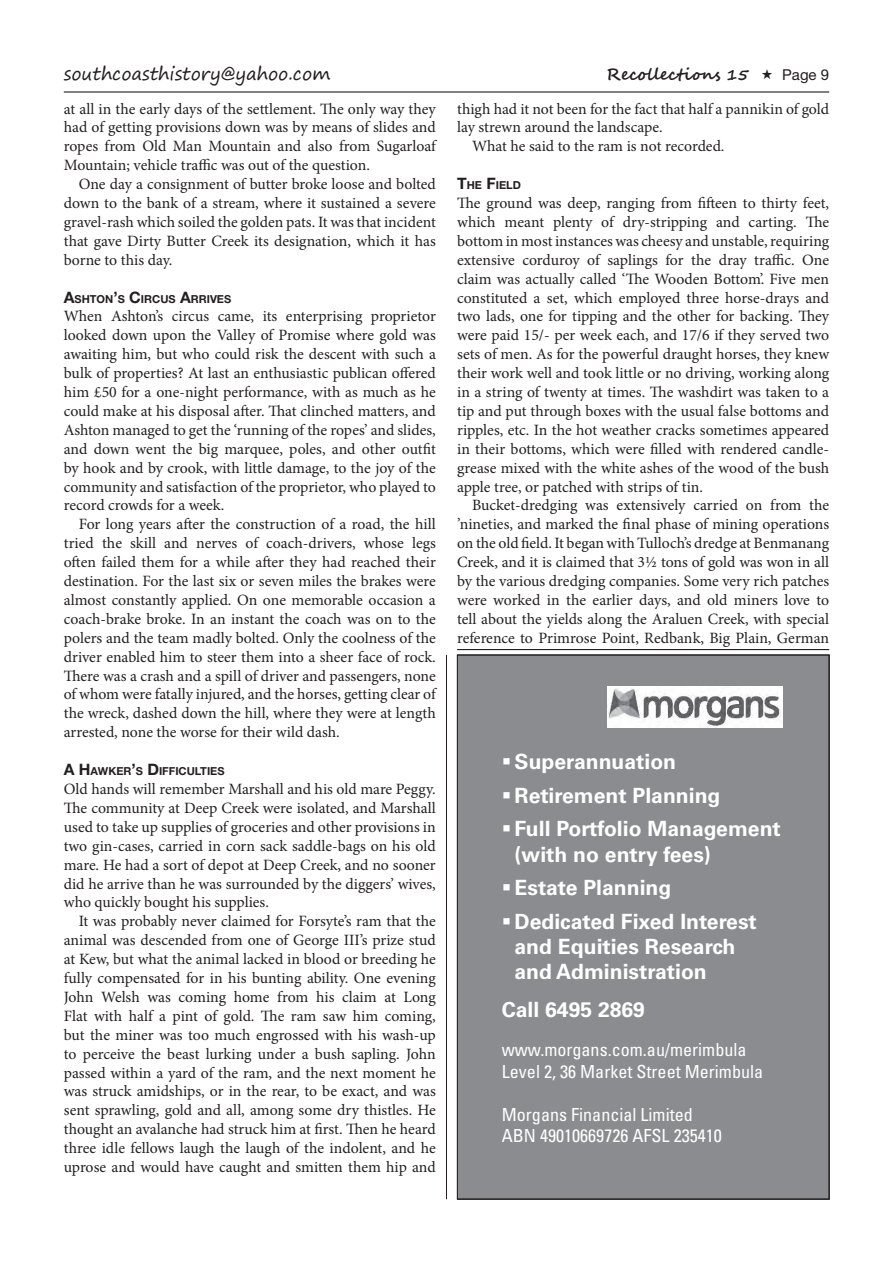
<style>
.page{position:relative;width:893px;height:1263px;background:#fff}
.page>*{position:absolute;margin:0;border:0;box-sizing:border-box;transform-origin:0 0}
.t1{font:700 21px/33.8px "Univers";color:#fff}
.t2{font:condensed 18px/21.6px "Univers";color:#fff}
.t3{font:18px "Segoe Print";color:#231f20}
.t4{font:700 16.5px "Segoe Script";color:#231f20}
.t5{font:15.75px/18.9px "Minion Pro";letter-spacing:-.005em;color:#231f20;text-align:justify}
.t6{font:15px "Helvetica Neue";color:#231f20}
.t7{font:700 10.95px "Helvetica Neue";color:#231f20}
.s1{font-size:15px}
.s2{font-size:15.75px}
</style>
<div class="page">
<hr style="left:64px;top:91px;width:765px;height:2px;background:#231f20">
<div style="left:457px;top:655px;width:372px;height:544px;background:#8a8c8f"></div>
<img style="left:608px;top:687px;width:175px;height:41px">
<hr style="left:446px;top:655px;width:1px;height:544px;background:#231f20">
<hr style="left:457px;top:649px;width:372px;height:1px;background:#231f20">
<p class="t3" style="left:64px;top:57px;width:268px">southcoasthistory@yahoo.com</p>
<p class="t4" style="left:606px;top:61px;width:144px">Recollections <span class="s1">15</span></p>
<p class="t6" style="left:782px;top:66px;width:48px">Page 9</p>
<p class="t5" style="left:64px;top:99px;width:374px">at all in the early days of the settlement. The only way they had of getting provisions down was by means of slides and ropes from Old Man Mountain and also from Sugarloaf Mountain; vehicle traffic was out of the question.</p>
<p class="t5" style="left:64px;top:175px;width:374px;text-indent:15px">One day a consignment of butter broke loose and bolted down to the bank of a stream, where it sustained a severe gravel-rash which soiled the golden pats. It was that incident that gave Dirty Butter Creek its designation, which it has borne to this day.</p>
<p class="t7" style="left:64px;top:292px;width:169px"><span class="s2">A</span>SHTON<span class="s2">’</span>S <span class="s2">C</span>IRCUS <span class="s2">A</span>RRIVES</p>
<p class="t5" style="left:64px;top:307px;width:374px">When Ashton’s circus came, its enterprising proprietor looked down upon the Valley of Promise where gold was awaiting him, but who could risk the descent with such a bulk of properties? At last an enthusiastic publican offered him £50 for a one-night performance, with as much as he could make at his disposal after. That clinched matters, and Ashton managed to get the ‘running of the ropes’ and slides, and down went the big marquee, poles, and other outfit by hook and by crook, with little damage, to the joy of the community and satisfaction of the proprietor, who played to record crowds for a week.</p>
<p class="t5" style="left:64px;top:515px;width:374px;text-indent:15px">For long years after the construction of a road, the hill tried the skill and nerves of coach-drivers, whose legs often failed them for a while after they had reached their destination. For the last six or seven miles the brakes were almost constantly applied. On one memorable occasion a coach-brake broke. In an instant the coach was on to the polers and the team madly bolted. Only the coolness of the driver enabled him to steer them into a sheer face of rock.<br>There was a crash and a spill of driver and passengers, none of whom were fatally injured, and the horses, getting clear of the wreck, dashed down the hill, where they were at length arrested, none the worse for their wild dash.</p>
<p class="t7" style="left:64px;top:764px;width:162px"><span class="s2">A H</span>AWKER<span class="s2">’</span>S <span class="s2">D</span>IFFICULTIES</p>
<p class="t5" style="left:64px;top:779px;width:374px">Old hands will remember Marshall and his old mare Peggy.<br>The community at Deep Creek were isolated, and Marshall used to take up supplies of groceries and other provisions in two gin-cases, carried in corn sack saddle-bags on his old mare. He had a sort of depot at Deep Creek, and no sooner did he arrive than he was surrounded by the diggers’ wives, who quickly bought his supplies.</p>
<p class="t5" style="left:64px;top:912px;width:374px;text-indent:15px">It was probably never claimed for Forsyte’s ram that the animal was descended from one of George III’s prize stud at Kew, but what the animal lacked in blood or breeding he fully compensated for in his bunting ability. One evening John Welsh was coming home from his claim at Long Flat with half a pint of gold. The ram saw him coming, but the miner was too much engrossed with his wash-up to perceive the beast lurking under a bush sapling. John passed within a yard of the ram, and the next moment he was struck amidships, or in the rear, to be exact, and was sent sprawling, gold and all, among some dry thistles. He thought an avalanche had struck him at first. Then he heard three idle fellows laugh the laugh of the indolent, and he uprose and would have caught and smitten them hip and</p>
<p class="t5" style="left:457px;top:99px;width:374px">thigh had it not been for the fact that half a pannikin of gold</p>
<p class="t5" style="left:457px;top:118px;width:207px">lay strewn around the landscape.</p>
<p class="t5" style="left:472px;top:137px;width:254px">What he said to the ram is not recorded.</p>
<p class="t7" style="left:457px;top:178px;width:64px"><span class="s2">T</span>HE <span class="s2">F</span>IELD</p>
<p class="t5" style="left:457px;top:194px;width:374px">The ground was deep, ranging from fifteen to thirty feet, which meant plenty of dry-stripping and carting. The bottom in most instances was cheesy and unstable, requiring extensive corduroy of saplings for the dray traffic. One claim was actually called ‘The Wooden Bottom’. Five men constituted a set, which employed three horse-drays and two lads, one for tipping and the other for backing. They were paid 15/- per week each, and 17/6 if they served two sets of men. As for the powerful draught horses, they knew their work well and took little or no driving, working along in a string of twenty at times. The washdirt was taken to a tip and put through boxes with the usual false bottoms and ripples, etc. In the hot weather cracks sometimes appeared in their bottoms, which were filled with rendered candle&shy;grease mixed with the white ashes of the wood of the bush apple tree, or patched with strips of tin.</p>
<p class="t5" style="left:457px;top:496px;width:374px;text-indent:15px">Bucket-dredging was extensively carried on from the ’nineties, and marked the final phase of mining operations on the old field. It began with Tulloch’s dredge at Benmanang Creek, and it is claimed that 3½ tons of gold was won in all by the various dredging companies. Some very rich patches were worked in the earlier days, and old miners love to tell about the yields along the Araluen Creek, with special reference to Primrose Point, Redbank, Big Plain, German</p>
<h1 class="t1" style="left:515px;top:745px;width:268px">Superannuation<br>Retirement Planning<br>Full Portfolio Management</h1>
<h1 class="t1" style="left:515px;top:837px;width:244px">(with no entry fees)<br>Estate Planning<br>Dedicated Fixed Interest</h1>
<h1 class="t1" style="left:515px;top:934px;width:222px;line-height:25.2px">and Equities Research and Administration</h1>
<h1 class="t1" style="left:502px;top:993px;width:145px">Call 6495 2869</h1>
<p class="t2" style="left:502px;top:1039px;width:263px">www.morgans.com.au/merimbula<br>Level 2, 36 Market Street Merimbula</p>
<p class="t2" style="left:502px;top:1103px;width:222px">Morgans Financial Limited<br>ABN 49010669726 AFSL 235410</p>
</div>
